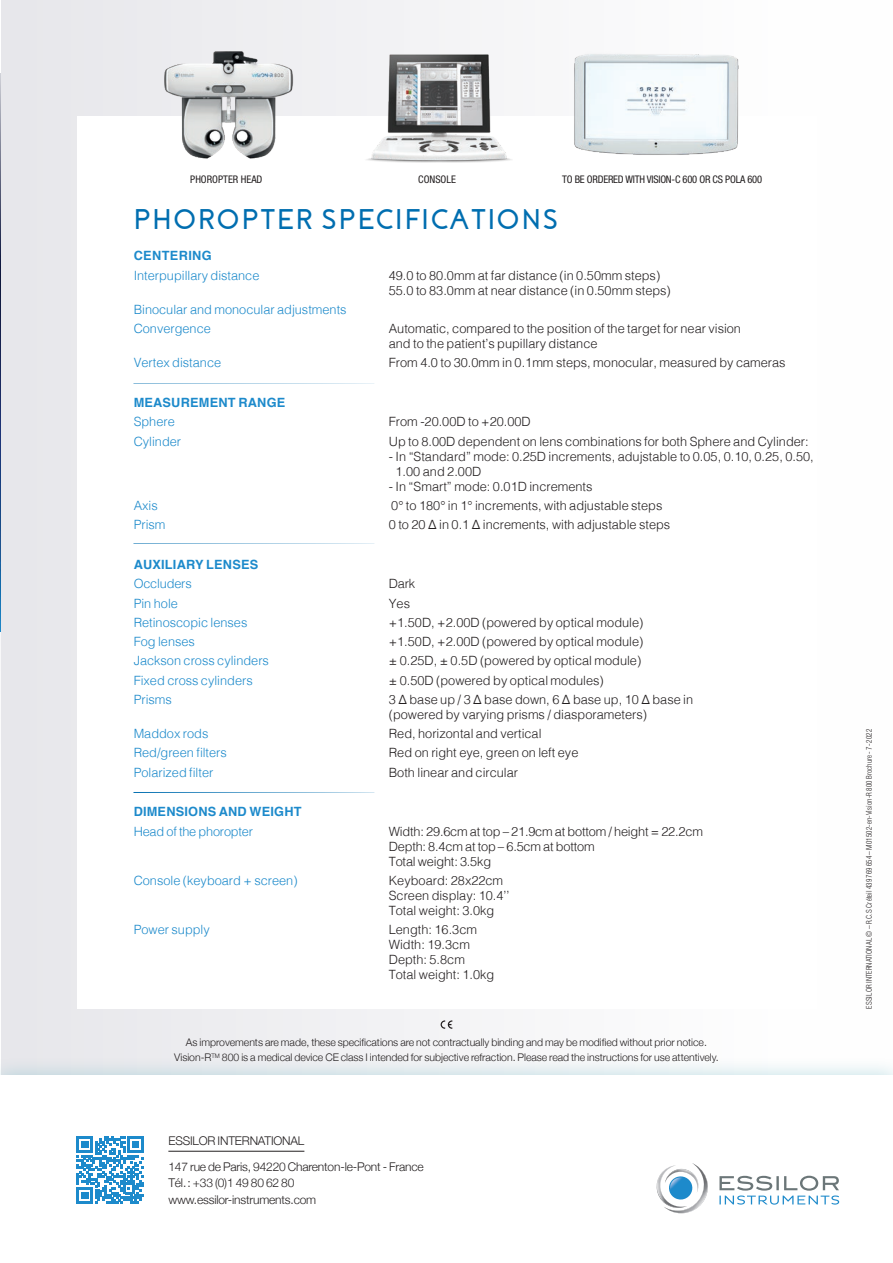
<style>
.page{position:relative;width:893px;height:1263px;background:#fff}
.page>*{position:absolute;margin:0;border:0;box-sizing:border-box;transform-origin:0 0}
.t1{font:700 28.5px "Coves";letter-spacing:.07em;color:#006eb0}
.t2{font:300 12.75px/15px "Helvetica";color:#231f20}
.t3{font:300 12.75px "Helvetica";color:#1d8acb}
.t4{font:700 12.75px "Helvetica";letter-spacing:.015em;color:#1d8acb}
.t5{font:300 12px "Helvetica Neue";letter-spacing:-.015em;color:#231f20}
.t6{font:300 10.5px/15px "Helvetica Neue";letter-spacing:-.005em;color:#231f20;text-align:center}
.t7{font:condensed 10.5px "Helvetica Neue LT Std";letter-spacing:-.02em;color:#231f20}
.t8{font:condensed 10.5px "Helvetica Neue LT Std";color:#231f20}
.t9{font:300 condensed 7.5px "Helvetica LT Std";letter-spacing:.01em;color:#231f20}
</style>
<div class="page">
<div style="left:1px;top:0;width:891px;height:1088px;background:linear-gradient(to right,#e7e7eb,#fff)"></div>
<div style="left:0;top:1056px;width:893px;height:207px;background:#5aaebd;opacity:.4"></div>
<div style="left:1px;top:1075px;width:892px;height:188px;background:#fff"></div>
<hr style="left:168px;top:1151px;width:136px;height:1px;background:#231f20">
<svg style="left:719px;top:1176px;width:120px;height:28px"></svg>
<svg style="left:656px;top:1163px;width:52px;height:50px"></svg>
<img style="left:666px;top:1169px;width:33px;height:22px">
<img style="left:669px;top:1177px;width:23px;height:21px">
<svg style="left:77px;top:1136px;width:67px;height:67px"></svg>
<img style="left:0;top:74px;width:1px;height:557px">
<div style="left:77px;top:116px;width:739px;height:893px;background:#fff"></div>
<img style="left:150px;top:37px;width:153px;height:122px">
<img style="left:360px;top:49px;width:152px;height:114px">
<img style="left:569px;top:49px;width:174px;height:106px">
<svg style="left:441px;top:1020px;width:11px;height:9px"></svg>
<hr style="left:133px;top:384px;width:241px;height:1px;background:#006eb0">
<hr style="left:133px;top:543px;width:241px;height:1px;background:#006eb0">
<hr style="left:133px;top:792px;width:241px;height:1px;background:#006eb0">
<p class="t8" style="left:190px;top:174px;width:74px">PHOROPTER HEAD</p>
<p class="t8" style="left:418px;top:174px;width:39px">CONSOLE</p>
<p class="t7" style="left:562px;top:174px;width:202px">TO BE ORDERED WITH VISION-C 600 OR CS POLA 600</p>
<p class="t1" style="left:134px;top:203px;width:426px">PHOROPTER SPECIFICATIONS</p>
<p class="t4" style="left:134px;top:246px;width:80px">CENTERING</p>
<p class="t3" style="left:134px;top:264px;width:127px">Interpupillary distance</p>
<p class="t2" style="left:389px;top:267px;width:284px">49.0 to 80.0mm at far distance (in 0.50mm steps)<br>55.0 to 83.0mm at near distance (in 0.50mm steps)</p>
<p class="t3" style="left:134px;top:299px;width:214px">Binocular and monocular adjustments</p>
<p class="t3" style="left:134px;top:318px;width:79px">Convergence</p>
<p class="t2" style="left:389px;top:320px;width:354px">Automatic, compared to the position of the target for near vision and to the patient’s pupillary distance</p>
<p class="t3" style="left:134px;top:352px;width:89px">Vertex distance</p>
<p class="t2" style="left:389px;top:355px;width:398px">From 4.0 to 30.0mm in 0.1mm steps, monocular, measured by cameras</p>
<p class="t4" style="left:134px;top:392px;width:153px">MEASUREMENT RANGE</p>
<p class="t3" style="left:134px;top:411px;width:43px">Sphere</p>
<p class="t2" style="left:389px;top:414px;width:144px">From -20.00D to +20.00D</p>
<p class="t3" style="left:134px;top:430px;width:49px">Cylinder</p>
<p class="t2" style="left:389px;top:433px;width:421px">Up to 8.00D dependent on lens combinations for both Sphere and Cylinder:</p>
<p class="t2" style="left:396px;top:448px;width:420px;text-indent:-7px">- In “Standard” mode: 0.25D increments, adujstable to 0.05, 0.10, 0.25, 0.50,<br>1.00 and 2.00D</p>
<p class="t2" style="left:389px;top:478px;width:205px">- In “Smart” mode: 0.01D increments</p>
<p class="t3" style="left:134px;top:495px;width:26px">Axis</p>
<p class="t2" style="left:391px;top:497px;width:273px">0° to 180° in 1° increments, with adjustable steps</p>
<p class="t3" style="left:134px;top:514px;width:33px">Prism</p>
<p class="t2" style="left:389px;top:516px;width:283px">0 to 20 Δ in 0.1 Δ increments, with adjustable steps</p>
<p class="t4" style="left:134px;top:554px;width:126px">AUXILIARY LENSES</p>
<p class="t3" style="left:134px;top:573px;width:60px">Occluders</p>
<p class="t2" style="left:389px;top:575px;width:28px">Dark</p>
<p class="t3" style="left:134px;top:592px;width:46px">Pin hole</p>
<p class="t2" style="left:389px;top:595px;width:23px">Yes</p>
<p class="t3" style="left:134px;top:611px;width:115px">Retinoscopic lenses</p>
<p class="t2" style="left:389px;top:614px;width:256px">+1.50D, +2.00D (powered by optical module)</p>
<p class="t3" style="left:134px;top:631px;width:63px">Fog lenses</p>
<p class="t2" style="left:389px;top:633px;width:256px">+1.50D, +2.00D (powered by optical module)</p>
<p class="t3" style="left:134px;top:650px;width:137px">Jackson cross cylinders</p>
<p class="t2" style="left:389px;top:652px;width:254px">± 0.25D, ± 0.5D (powered by optical module)</p>
<p class="t3" style="left:134px;top:669px;width:121px">Fixed cross cylinders</p>
<p class="t2" style="left:389px;top:672px;width:216px">± 0.50D (powered by optical modules)</p>
<p class="t3" style="left:134px;top:688px;width:40px">Prisms</p>
<p class="t2" style="left:389px;top:691px;width:306px">3 Δ base up / 3 Δ base down, 6 Δ base up, 10 Δ base in (powered by varying prisms / diasporameters)</p>
<p class="t3" style="left:134px;top:723px;width:76px">Maddox rods</p>
<p class="t2" style="left:389px;top:725px;width:154px">Red, horizontal and vertical</p>
<p class="t3" style="left:134px;top:742px;width:95px">Red/green filters</p>
<p class="t2" style="left:389px;top:744px;width:191px">Red on right eye, green on left eye</p>
<p class="t3" style="left:134px;top:761px;width:81px">Polarized filter</p>
<p class="t2" style="left:389px;top:764px;width:131px">Both linear and circular</p>
<p class="t4" style="left:134px;top:801px;width:169px">DIMENSIONS AND WEIGHT</p>
<p class="t3" style="left:134px;top:820px;width:121px">Head of the phoropter</p>
<p class="t2" style="left:389px;top:823px;width:316px">Width: 29.6cm at top – 21.9cm at bottom / height = 22.2cm<br>Depth: 8.4cm at top – 6.5cm at bottom<br>Total weight: 3.5kg</p>
<p class="t3" style="left:134px;top:869px;width:165px">Console (keyboard + screen)</p>
<p class="t2" style="left:389px;top:872px;width:122px">Keyboard: 28x22cm<br>Screen display: 10.4’’<br>Total weight: 3.0kg</p>
<p class="t3" style="left:134px;top:919px;width:78px">Power supply</p>
<p class="t2" style="left:389px;top:921px;width:107px">Length: 16.3cm<br>Width: 19.3cm<br>Depth: 5.8cm<br>Total weight: 1.0kg</p>
<p class="t6" style="left:174px;top:1034px;width:546px">As improvements are made, these specifications are not contractually binding and may be modified without prior notice.<br>Vision-R<sup>TM</sup> 800 is a medical device CE class I intended for subjective refraction. Please read the instructions for use attentively.</p>
<p class="t5" style="left:168px;top:1131px;width:137px">ESSILOR INTERNATIONAL</p>
<p class="t5" style="left:168px;top:1157px;width:257px">147 rue de Paris, 94220 Charenton-le-Pont - France</p>
<p class="t5" style="left:168px;top:1173px;width:128px">Tél.: +33 (0)1 49 80 62 80</p>
<p class="t5" style="left:168px;top:1190px;width:149px">www.essilor-instruments.com</p>
<p class="t9" style="left:864px;top:1009px;width:281px;rotate:-90deg">ESSILOR INTERNATIONAL © – R.C.S Créteil 439 769 654 – M01502-en-Vision-R 800 Brochure - 7- 2022</p>
</div>
